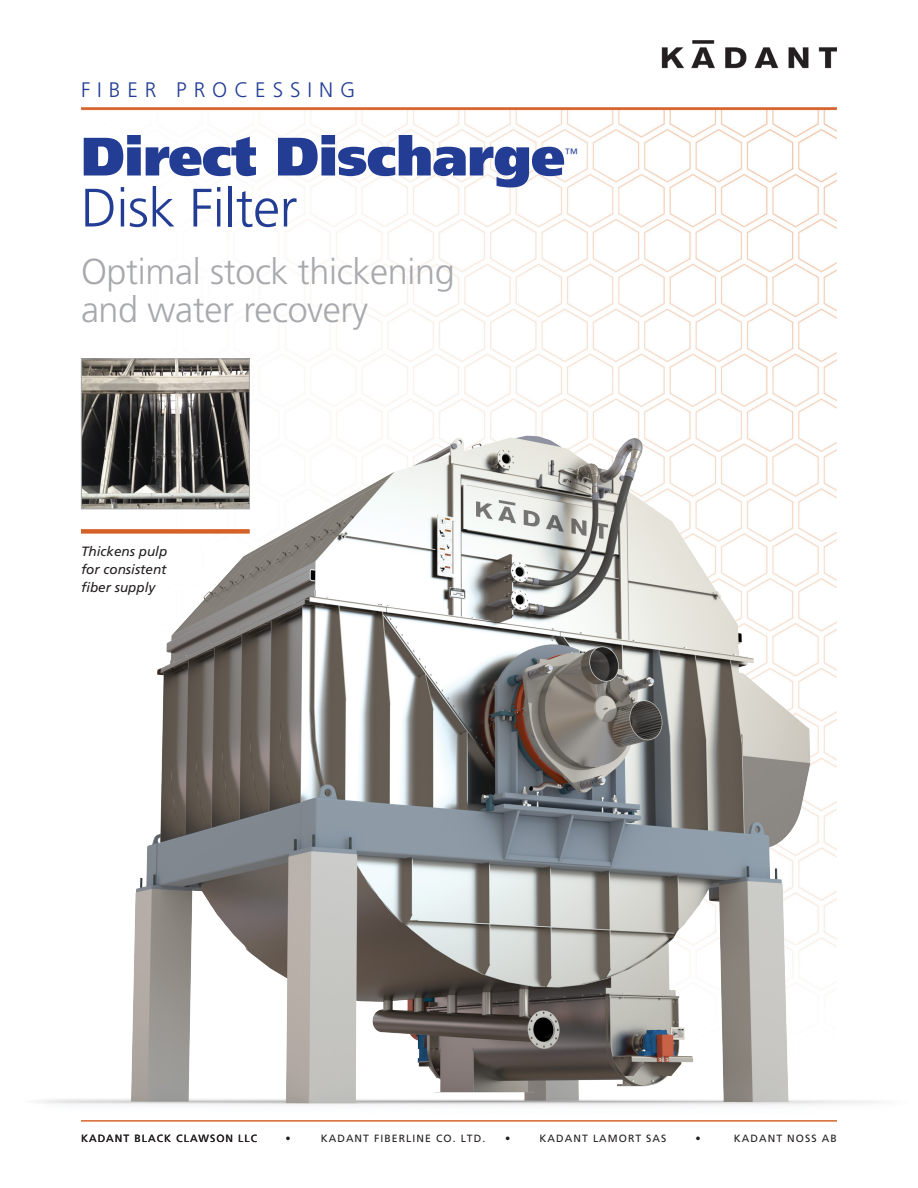
<style>
.page{position:relative;width:918px;height:1188px;background:#fff}
.page>*{position:absolute;margin:0;border:0;box-sizing:border-box;transform-origin:0 0}
.KADANT_BROCHURE_TITLE_1{font:900 54px "Frutiger LT Std";letter-spacing:-.01em;color:#233d95}
.KADANT_BROCHURE_TITLE_1-2{font:300 54px "Frutiger LT Std";letter-spacing:-.01em;color:#233d95}
.KADANT_BROCHURE_INTRO_MESSAGE_HEADER{font:300 36px/39px "Frutiger LT Std";letter-spacing:-.01em;color:#a8a9ad}
.KADANT_BROCHURE_UNIT_NAME{font:300 21px "Frutiger LT Std";letter-spacing:.33em;color:#233d95}
.KADANT_BROCHURE_CAPTIONS{font:italic 13.5px "Frutiger LT Std";color:#231f20}
.KADANT_BROCHURE_TITLE_1-3{font:300 13.5px "Frutiger LT Std";color:#233d95}
.KADANT_BROCHURE_BOILERPLATE_COMPANY_NAME{font:10.5px "Frutiger LT Std";letter-spacing:.1em;color:#231f20}
</style>
<div class="page">
<img style="left:81px;top:47px;width:756px;height:372px">
<img style="left:662px;top:40px;width:175px;height:28px">
<hr style="left:81px;top:107px;width:756px;height:2px;background:#d66127">
<img style="left:40px;top:419px;width:837px;height:702px">
<div style="left:81px;top:529px;width:169px;height:5px;background:#d66127"></div>
<img style="left:83px;top:361px;width:165px;height:146px">
<div style="left:81px;top:359px;width:169px;height:150px;border:1px solid #a8a9ad"></div>
<p class="KADANT_BROCHURE_UNIT_NAME" style="left:81px;top:78px;width:276px">FIBER PROCESSING</p>
<p class="KADANT_BROCHURE_TITLE_1" style="left:81px;top:124px;width:486px">Direct Discharge</p>
<p class="KADANT_BROCHURE_TITLE_1-3" style="left:565px;top:145px;width:15px">™</p>
<p class="KADANT_BROCHURE_TITLE_1-2" style="left:81px;top:177px;width:218px">Disk Filter</p>
<p class="KADANT_BROCHURE_INTRO_MESSAGE_HEADER" style="left:81px;top:252px;width:375px">Optimal stock thickening and water recovery</p>
<p class="KADANT_BROCHURE_CAPTIONS" style="left:81px;top:544px;width:88px">Thickens pulp</p>
<p class="KADANT_BROCHURE_CAPTIONS" style="left:81px;top:562px;width:87px">for consistent</p>
<p class="KADANT_BROCHURE_CAPTIONS" style="left:81px;top:580px;width:76px">fiber supply</p>
<p class="KADANT_BROCHURE_BOILERPLATE_COMPANY_NAME" style="left:81px;top:1132px;width:178px">KADANT BLACK CLAWSON LLC</p>
<p class="KADANT_BROCHURE_BOILERPLATE_COMPANY_NAME" style="left:285px;top:1132px;width:7px">•</p>
<p class="KADANT_BROCHURE_BOILERPLATE_COMPANY_NAME" style="left:321px;top:1132px;width:166px">KADANT FIBERLINE CO. LTD.</p>
<p class="KADANT_BROCHURE_BOILERPLATE_COMPANY_NAME" style="left:505px;top:1132px;width:7px">•</p>
<p class="KADANT_BROCHURE_BOILERPLATE_COMPANY_NAME" style="left:540px;top:1132px;width:128px">KADANT LAMORT SAS</p>
<p class="KADANT_BROCHURE_BOILERPLATE_COMPANY_NAME" style="left:696px;top:1132px;width:7px">•</p>
<p class="KADANT_BROCHURE_BOILERPLATE_COMPANY_NAME" style="left:734px;top:1132px;width:104px">KADANT NOSS AB</p>
</div>
